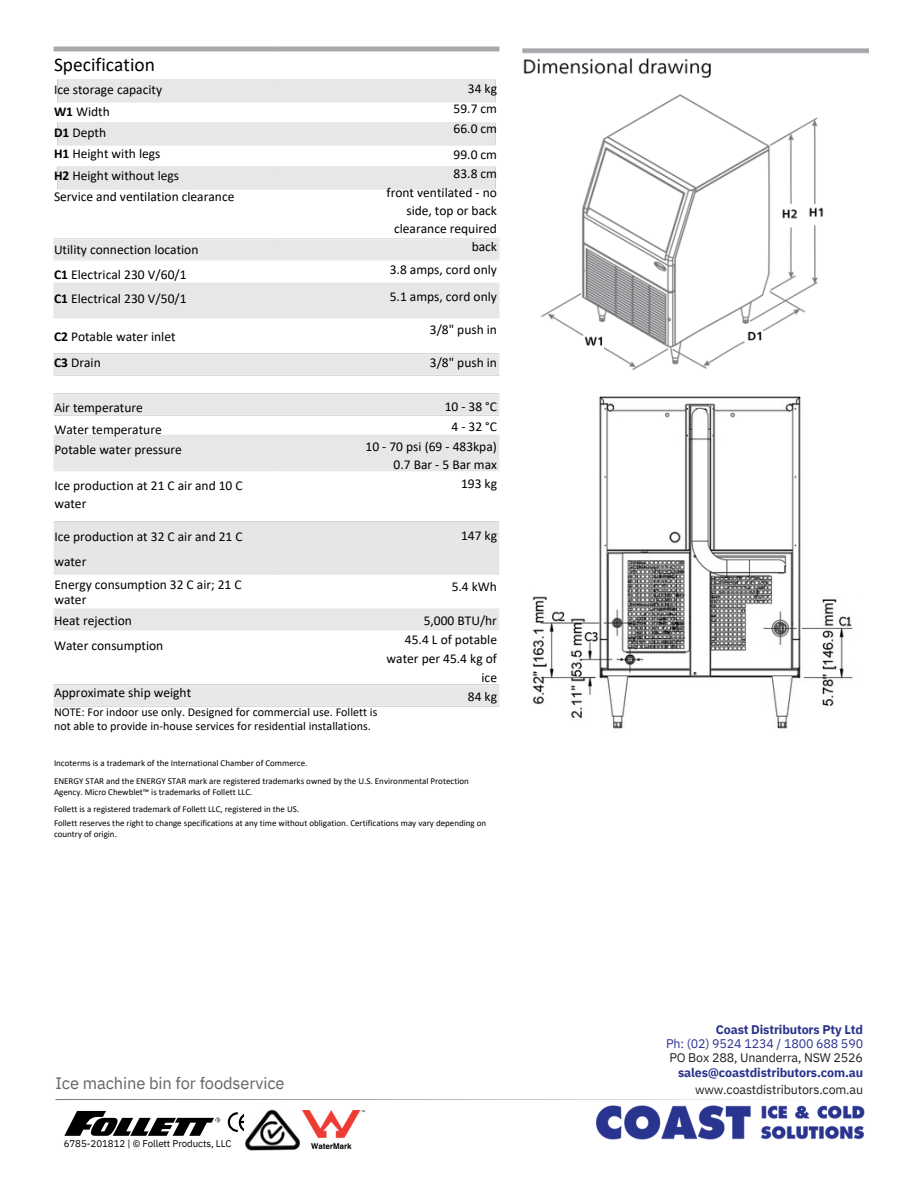
<style>
.page{position:relative;width:918px;height:1188px;background:#fff}
.page>*{position:absolute;margin:0;border:0;box-sizing:border-box;transform-origin:0 0}
.t1{font:19.5px "Calibri";color:#000}
.t2{font:16.5px "IBM Plex Sans";letter-spacing:-.005em;color:#636466}
.t3{font:13.5px/21.3px "Calibri";color:#000}
.t4{font:12.45px "IBM Plex Sans";letter-spacing:-.01em;color:#231f20}
.t5{font:700 12.45px "IBM Plex Sans";letter-spacing:-.01em;color:#2b328c}
.t6{font:12.45px "IBM Plex Sans";letter-spacing:-.01em;color:#2b328c}
.t7{font:12px/13.5px "Calibri";color:#000}
.t8{font:9.75px "IBM Plex Sans";letter-spacing:-.005em;color:#000}
.t9{font:9px/11.2px "Calibri";color:#000}
.s1{font-weight:700}
</style>
<div class="page">
<img style="left:522px;top:49px;width:347px;height:321px">
<img style="left:532px;top:396px;width:321px;height:333px">
<svg style="left:228px;top:1112px;width:16px;height:20px"></svg>
<svg style="left:64px;top:1111px;width:156px;height:25px"></svg>
<img style="left:245px;top:1109px;width:56px;height:42px">
<img style="left:303px;top:1110px;width:62px;height:39px">
<svg style="left:55px;top:1099px;width:712px;height:1px"></svg>
<img style="left:596px;top:1105px;width:268px;height:35px">
<p class="t1" style="left:54px;top:56px;width:103px">Specification</p>
<p class="t3" style="left:54px;top:80px;width:182px">Ice storage capacity<br><span class="s1">W1</span> Width<br><span class="s1">D1</span> Depth<br><span class="s1">H1</span> Height with legs<br><span class="s1">H2</span> Height without legs<br>Service and ventilation clearance</p>
<h2 class="t3" style="left:54px;top:238px;width:146px;line-height:24.8px">Utility connection location<br><span class="s1">C1</span> Electrical 230 V/60/1<br><span class="s1">C1</span> Electrical 230 V/50/1</h2>
<h3 class="t3" style="left:54px;top:325px;width:123px;line-height:25.8px"><span class="s1">C2</span> Potable water inlet<br><span class="s1">C3</span> Drain</h3>
<p class="t3" style="left:54px;top:397px;width:109px;line-height:22.5px">Air temperature<br>Water temperature</p>
<p class="t3" style="left:54px;top:440px;width:129px">Potable water pressure</p>
<p class="t3" style="left:54px;top:477px;width:190px;line-height:18px">Ice production at 21 C air and 10 C water</p>
<p class="t3" style="left:54px;top:526px;width:190px;line-height:24.8px">Ice production at 32 C air and 21 C water</p>
<p class="t3" style="left:54px;top:578px;width:189px;line-height:14.7px">Energy consumption 32 C air; 21 C water</p>
<p class="t3" style="left:54px;top:609px;width:111px;line-height:24.8px">Heat rejection<br>Water consumption</p>
<h2 class="t3" style="left:54px;top:683px;width:139px">Approximate ship weight</h2>
<h2 class="t3" style="left:454px;top:79px;width:45px;line-height:20.2px;text-align:justify;text-indent:14px">34 kg 59.7 cm 66.0 cm</h2>
<p class="t3" style="left:387px;top:146px;width:112px;line-height:18.5px;text-align:right">99.0 cm<br>83.8 cm<br>front ventilated - no side, top or back clearance required back</p>
<p class="t3" style="left:390px;top:257px;width:109px;line-height:27px">3.8 amps, cord only<br>5.1 amps, cord only</p>
<p class="t3" style="left:430px;top:320px;width:69px">3/8" push in</p>
<h1 class="t3" style="left:430px;top:353px;width:69px">3/8" push in</h1>
<p class="t3" style="left:366px;top:397px;width:133px;line-height:20.2px;text-align:right">10 - 38 °C<br>4 - 32 °C<br>10 - 70 psi (69 - 483kpa)</p>
<p class="t3" style="left:394px;top:456px;width:105px;line-height:19.2px;text-align:right">0.7 Bar - 5 Bar max<br>193 kg</p>
<p class="t3" style="left:461px;top:526px;width:38px">147 kg</p>
<p class="t3" style="left:452px;top:577px;width:47px">5.4 kWh</p>
<h2 class="t3" style="left:387px;top:612px;width:112px;line-height:19.2px;text-align:right">5,000 BTU/hr<br>45.4 L of potable water per 45.4 kg of ice<br>84 kg</h2>
<h2 class="t7" style="left:54px;top:706px;width:325px">NOTE: For indoor use only. Designed for commercial use. Follett is not able to provide in-house services for residential installations.</h2>
<h2 class="t9" style="left:54px;top:758px;width:255px">Incoterms is a trademark of the International Chamber of Commerce.</h2>
<h2 class="t9" style="left:54px;top:776px;width:416px">ENERGY STAR and the ENERGY STAR mark are registered trademarks owned by the U.S. Environmental Protection<br>Agency. Micro Chewblet™ is trademarks of Follett LLC.</h2>
<p class="t9" style="left:54px;top:804px;width:247px">Follett is a registered trademark of Follett LLC, registered in the US.</p>
<h2 class="t9" style="left:54px;top:818px;width:434px">Follett reserves the right to change specifications at any time without obligation. Certifications may vary depending on</h2>
<h2 class="t9" style="left:54px;top:829px;width:64px">country of origin.</h2>
<p class="t2" style="left:55px;top:1072px;width:231px">Ice machine bin for foodservice</p>
<p class="t8" style="left:64px;top:1137px;width:169px">6785-201812 | © Follett Products, LLC</p>
<p class="t5" style="left:716px;top:1022px;width:149px">Coast Distributors Pty Ltd</p>
<p class="t6" style="left:666px;top:1035px;width:199px">Ph: (02) 9524 1234 / 1800 688 590</p>
<p class="t4" style="left:669px;top:1049px;width:195px">PO Box 288, Unanderra, NSW 2526</p>
<p class="t5" style="left:678px;top:1065px;width:187px">sales@coastdistributors.com.au</p>
<p class="t4" style="left:695px;top:1081px;width:170px">www.coastdistributors.com.au</p>
</div>
